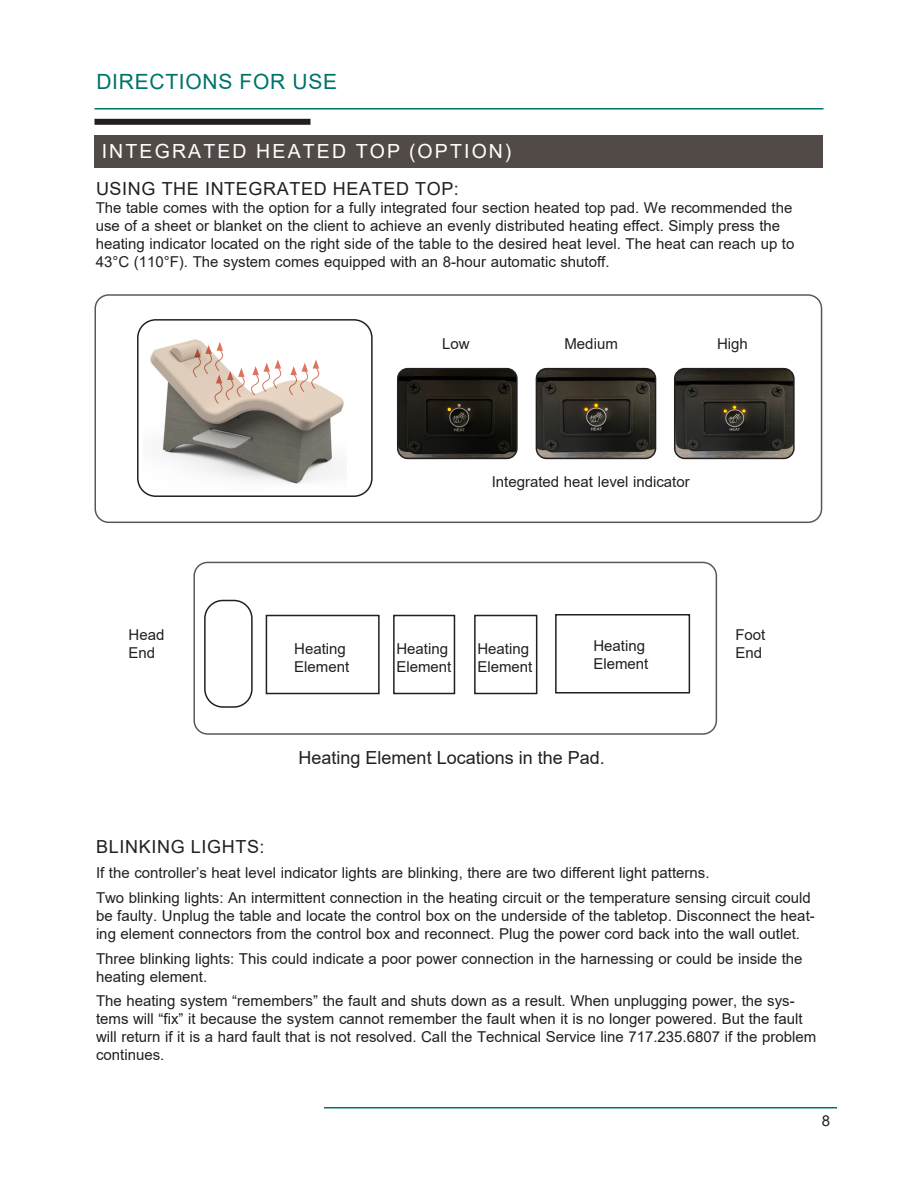
<style>
.page{position:relative;width:918px;height:1188px;background:#fff}
.page>*{position:absolute;margin:0;border:0;box-sizing:border-box;transform-origin:0 0}
.t1{font:21px "Arial";letter-spacing:.035em;color:#00736a}
.t2{font:19.5px "Arial";letter-spacing:.11em;color:#fff}
.t3{font:18px "Arial";letter-spacing:.035em;color:#231f20}
.t4{font:18px "Arial";color:#231f20}
.Paragraph_Style_2{font:15px/18px "Arial";color:#231f20}
</style>
<div class="page">
<img style="left:144px;top:322px;width:200px;height:170px">
<div style="left:94px;top:294px;width:728px;height:229px;border:2px solid #231f20;border-radius:14px"></div>
<div style="left:95px;top:119px;width:216px;height:6px;background:#231f20"></div>
<hr style="left:95px;top:108px;width:729px;height:2px;background:#00736a">
<div style="left:94px;top:135px;width:729px;height:32px;background:#524a47"></div>
<div style="left:137px;top:319px;width:236px;height:178px;border:2px solid #231f20;border-radius:18px"></div>
<img style="left:675px;top:369px;width:117px;height:89px">
<div style="left:674px;top:368px;width:121px;height:91px;border:2px solid #231f20;border-radius:10px"></div>
<img style="left:536px;top:369px;width:120px;height:89px">
<div style="left:536px;top:368px;width:120px;height:91px;border:2px solid #231f20;border-radius:10px"></div>
<img style="left:398px;top:369px;width:117px;height:89px">
<div style="left:397px;top:368px;width:121px;height:91px;border:2px solid #231f20;border-radius:10px"></div>
<hr style="left:324px;top:1107px;width:513px;height:1px;background:#00736a">
<svg style="left:192px;top:342px;width:129px;height:62px"></svg>
<div style="left:193px;top:562px;width:524px;height:173px;border:2px solid #231f20;border-radius:14px"></div>
<div style="left:266px;top:615px;width:114px;height:79px;border:2px solid #231f20"></div>
<div style="left:474px;top:615px;width:63px;height:79px;border:2px solid #231f20"></div>
<div style="left:393px;top:615px;width:62px;height:79px;border:2px solid #231f20"></div>
<div style="left:555px;top:614px;width:135px;height:80px;border:2px solid #231f20"></div>
<div style="left:204px;top:600px;width:49px;height:108px;border:2px solid #231f20;border-radius:18px"></div>
<p class="t1" style="left:96px;top:67px;width:242px">DIRECTIONS FOR USE</p>
<p class="t2" style="left:102px;top:138px;width:411px">INTEGRATED HEATED TOP (OPTION)</p>
<p class="t3" style="left:96px;top:176px;width:364px">USING THE INTEGRATED HEATED TOP:</p>
<p class="Paragraph_Style_2" style="left:96px;top:199px;width:700px">The table comes with the option for a fully integrated four section heated top pad. We recommended the use of a sheet or blanket on the client to achieve an evenly distributed heating effect. Simply press the heating indicator located on the right side of the table to the desired heat level. The heat can reach up to 43°C (110°F). The system comes equipped with an 8-hour automatic shutoff.</p>
<p class="Paragraph_Style_2" style="left:442px;top:334px;width:29px">Low</p>
<p class="Paragraph_Style_2" style="left:564px;top:334px;width:55px">Medium</p>
<p class="Paragraph_Style_2" style="left:717px;top:334px;width:32px">High</p>
<p class="Paragraph_Style_2" style="left:492px;top:472px;width:200px">Integrated heat level indicator</p>
<p class="Paragraph_Style_2" style="left:129px;top:626px;width:38px">Head<br>End</p>
<p class="Paragraph_Style_2" style="left:735px;top:626px;width:32px">Foot<br>End</p>
<p class="Paragraph_Style_2" style="left:396px;top:639px;width:57px">Heating<br>Element</p>
<p class="Paragraph_Style_2" style="left:477px;top:639px;width:57px">Heating<br>Element</p>
<p class="Paragraph_Style_2" style="left:593px;top:637px;width:57px">Heating<br>Element</p>
<p class="Paragraph_Style_2" style="left:294px;top:639px;width:57px">Heating<br>Element</p>
<p class="t4" style="left:299px;top:745px;width:308px">Heating Element Locations in the Pad.</p>
<p class="t3" style="left:96px;top:835px;width:170px">BLINKING LIGHTS:</p>
<p class="Paragraph_Style_2" style="left:96px;top:864px;width:615px">If the controller’s heat level indicator lights are blinking, there are two different light patterns.</p>
<p class="Paragraph_Style_2" style="left:96px;top:888px;width:720px">Two blinking lights: An intermittent connection in the heating circuit or the temperature sensing circuit could be faulty. Unplug the table and locate the control box on the underside of the tabletop. Disconnect the heat&shy;ing element connectors from the control box and reconnect. Plug the power cord back into the wall outlet.</p>
<p class="Paragraph_Style_2" style="left:96px;top:949px;width:708px">Three blinking lights: This could indicate a poor power connection in the harnessing or could be inside the heating element.</p>
<p class="Paragraph_Style_2" style="left:96px;top:992px;width:722px">The heating system “remembers” the fault and shuts down as a result. When unplugging power, the sys&shy;tems will “fix” it because the system cannot remember the fault when it is no longer powered. But the fault will return if it is a hard fault that is not resolved. Call the Technical Service line 717.235.6807 if the problem continues.</p>
<p class="Paragraph_Style_2" style="left:822px;top:1112px;width:10px">8</p>
</div>
